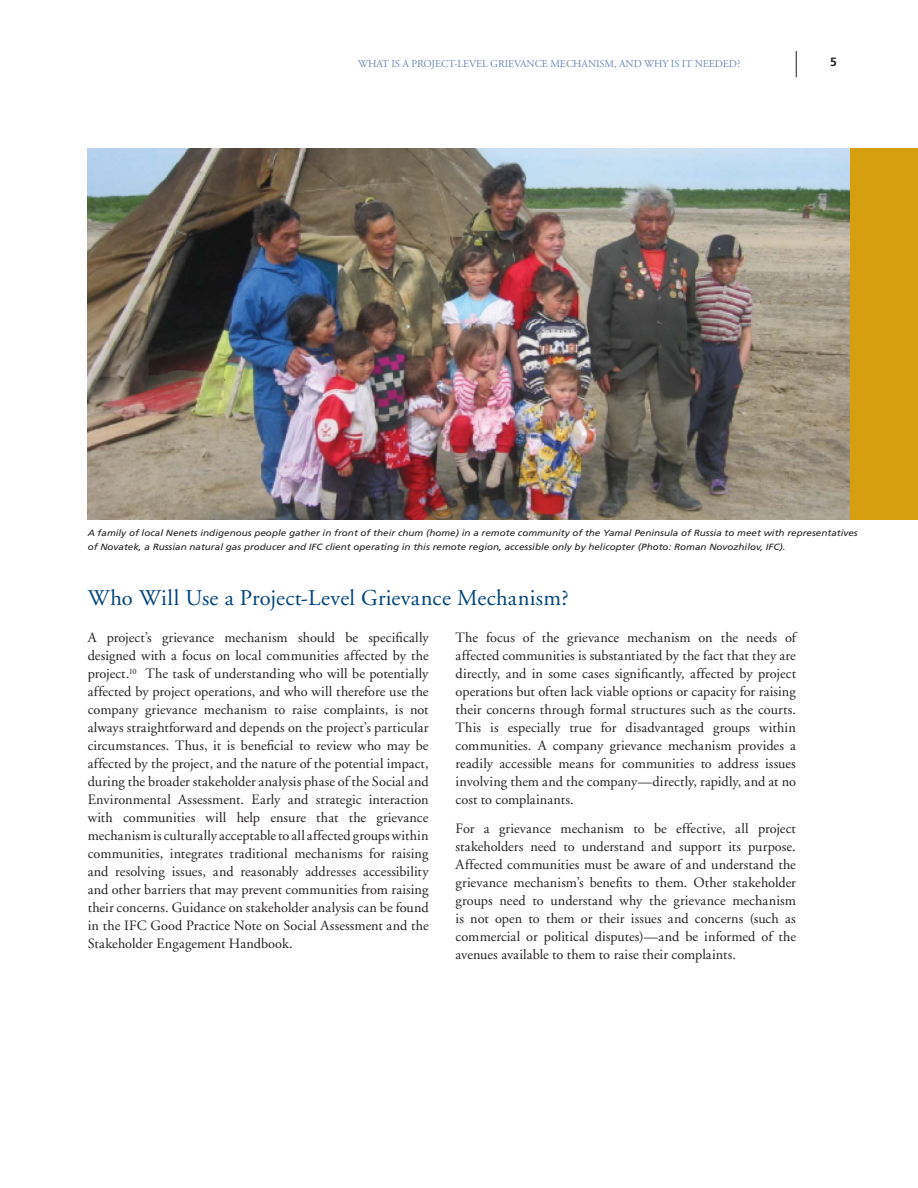
<style>
.page{position:relative;width:918px;height:1188px;background:#fff}
.page>*{position:absolute;margin:0;border:0;box-sizing:border-box;transform-origin:0 0}
.t1{font:22.5px "Adobe Garamond";letter-spacing:.01em;color:#00447c}
.t2{font:14.25px/18px "Adobe Garamond";letter-spacing:.005em;color:#231f20;text-align:justify}
.t3{font:700 12px "Frutiger";color:#231f20}
.t4{font:10.5px "Adobe Garamond";letter-spacing:-.01em;color:#6a88b2}
.t5{font:italic 9px/13.5px "Frutiger";color:#231f20;scale:1.1 1}
</style>
<div class="page">
<svg style="left:796px;top:51px;width:1px;height:26px"></svg>
<img style="left:88px;top:148px;width:776px;height:372px">
<div style="left:851px;top:149px;width:67px;height:371px;background:#d59f0f"></div>
<p class="t4" style="left:358px;top:60px;width:384px">WHAT IS A PROJECT-LEVEL GRIEVANCE MECHANISM, AND WHY IS IT NEEDED?</p>
<p class="t3" style="left:830px;top:57px;width:8px">5</p>
<p class="t5" style="left:88px;top:527px;width:702px">A family of local Nenets indigenous people gather in front of their chum (home) in a remote community of the Yamal Peninsula of Russia to meet with representatives of Novatek, a Russian natural gas producer and IFC client operating in this remote region, accessible only by helicopter (Photo: Roman Novozhilov, IFC).</p>
<h1 class="t1" style="left:88px;top:589px;width:482px">Who Will Use a Project-Level Grievance Mechanism?</h1>
<p class="t2" style="left:88px;top:630px;width:342px">A project’s grievance mechanism should be specifically designed with a focus on local communities affected by the project.<sup>10</sup> The task of understanding who will be potentially affected by project operations, and who will therefore use the company grievance mechanism to raise complaints, is not always straightforward and depends on the project’s particular circumstances. Thus, it is beneficial to review who may be affected by the project, and the nature of the potential impact, during the broader stakeholder analysis phase of the Social and Environmental Assessment. Early and strategic interaction with communities will help ensure that the grievance mechanism is culturally acceptable to all affected groups within communities, integrates traditional mechanisms for raising and resolving issues, and reasonably addresses accessibility and other barriers that may prevent communities from raising their concerns. Guidance on stakeholder analysis can be found in the IFC Good Practice Note on Social Assessment and the Stakeholder Engagement Handbook.</p>
<p class="t2" style="left:456px;top:630px;width:342px">The focus of the grievance mechanism on the needs of affected communities is substantiated by the fact that they are directly, and in some cases significantly, affected by project operations but often lack viable options or capacity for raising their concerns through formal structures such as the courts.<br>This is especially true for disadvantaged groups within communities. A company grievance mechanism provides a readily accessible means for communities to address issues involving them and the company—directly, rapidly, and at no cost to complainants.</p>
<p class="t2" style="left:456px;top:821px;width:342px">For a grievance mechanism to be effective, all project stakeholders need to understand and support its purpose.<br>Affected communities must be aware of and understand the grievance mechanism’s benefits to them. Other stakeholder groups need to understand why the grievance mechanism is not open to them or their issues and concerns (such as commercial or political disputes)—and be informed of the avenues available to them to raise their complaints.</p>
</div>
